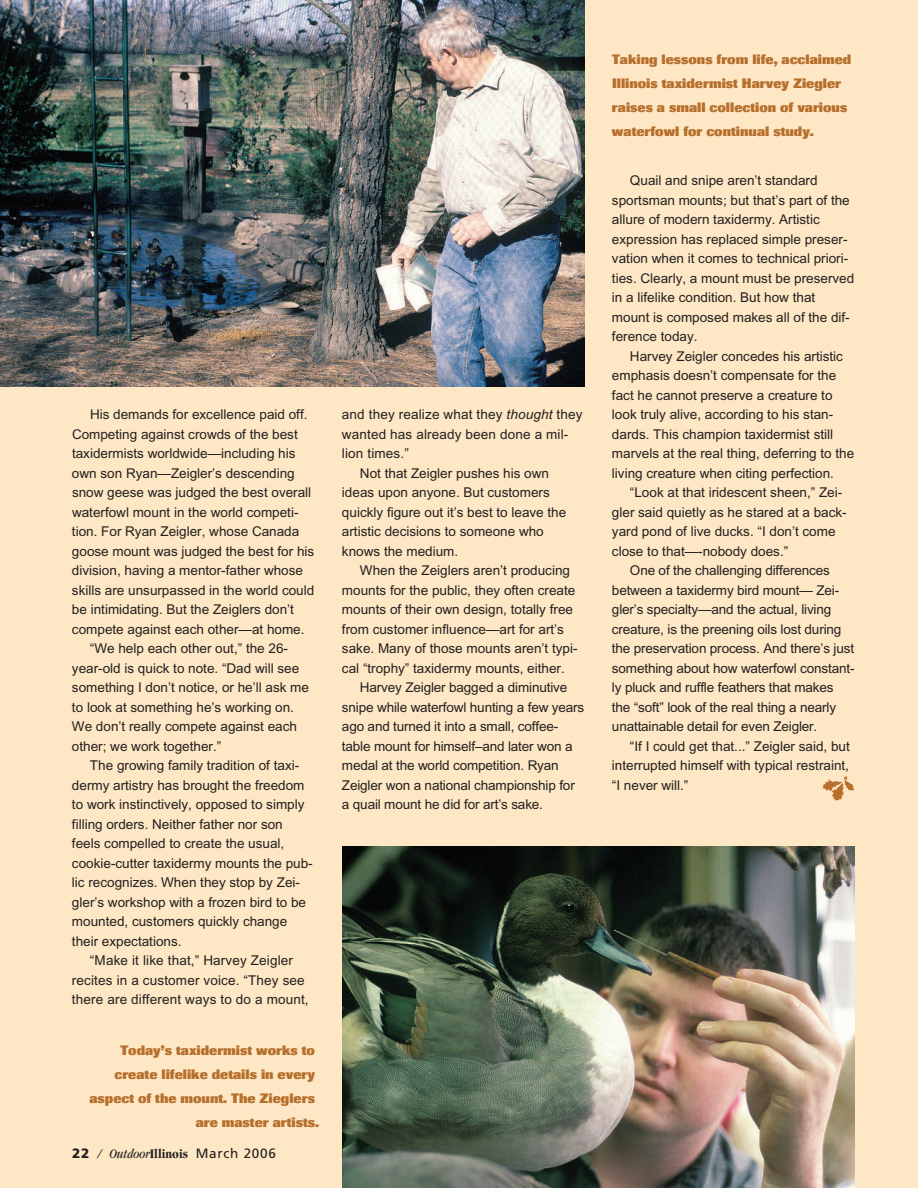
<style>
.page{position:relative;width:918px;height:1188px;background:#fee7c4}
.page>*{position:absolute;margin:0;border:0;box-sizing:border-box;transform-origin:0 0}
.t1{font:13.5px/19.5px "Arial";color:#231f20}
.t2{font:800 13.5px/24px "Imago";color:#b66f2d}
.t3{font:13.5px "Frutiger";letter-spacing:.055em;color:#231f20}
.s1{font-weight:900}
.s2{font-family:"Garamond";font-style:italic;font-stretch:condensed}
.s3{font-family:"Garamond";font-weight:700;font-stretch:condensed}
.s4{font-style:italic}
</style>
<div class="page">
<img style="left:822px;top:776px;width:32px;height:25px">
<img style="left:0;top:0;width:585px;height:387px">
<img style="left:342px;top:846px;width:513px;height:342px">
<p class="t1" style="left:90px;top:406px;width:219px">His demands for excellence paid off.</p>
<p class="t1" style="left:72px;top:425px;width:227px">Competing against crowds of the best</p>
<p class="t1" style="left:72px;top:445px;width:225px">taxidermists worldwide—including his</p>
<p class="t1" style="left:72px;top:464px;width:224px">own son Ryan—Zeigler’s descending</p>
<p class="t1" style="left:72px;top:484px;width:241px">snow geese was judged the best overall</p>
<p class="t1" style="left:72px;top:503px;width:228px">waterfowl mount in the world competi-</p>
<p class="t1" style="left:72px;top:523px;width:229px">tion. For Ryan Zeigler, whose Canada</p>
<p class="t1" style="left:72px;top:542px;width:244px">goose mount was judged the best for his</p>
<p class="t1" style="left:72px;top:562px;width:233px">division, having a mentor-father whose</p>
<p class="t1" style="left:72px;top:581px;width:244px">skills are unsurpassed in the world could</p>
<p class="t1" style="left:72px;top:601px;width:224px">be intimidating. But the Zeiglers don’t</p>
<p class="t1" style="left:72px;top:620px;width:234px">compete against each other—at home.</p>
<p class="t1" style="left:90px;top:640px;width:200px">“We help each other out,” the 26-</p>
<p class="t1" style="left:72px;top:659px;width:229px">year-old is quick to note. “Dad will see</p>
<p class="t1" style="left:72px;top:679px;width:239px">something I don’t notice, or he’ll ask me</p>
<p class="t1" style="left:72px;top:698px;width:224px">to look at something he’s working on.</p>
<p class="t1" style="left:72px;top:718px;width:227px">We don’t really compete against each</p>
<p class="t1" style="left:72px;top:737px;width:151px">other; we work together.”</p>
<p class="t1" style="left:90px;top:757px;width:211px">The growing family tradition of taxi-</p>
<p class="t1" style="left:72px;top:776px;width:234px">dermy artistry has brought the freedom</p>
<p class="t1" style="left:72px;top:796px;width:234px">to work instinctively, opposed to simply</p>
<p class="t1" style="left:72px;top:815px;width:212px">filling orders. Neither father nor son</p>
<p class="t1" style="left:72px;top:835px;width:214px">feels compelled to create the usual,</p>
<p class="t1" style="left:72px;top:854px;width:242px">cookie-cutter taxidermy mounts the pub-</p>
<p class="t1" style="left:72px;top:874px;width:230px">lic recognizes. When they stop by Zei-</p>
<p class="t1" style="left:72px;top:893px;width:236px">gler’s workshop with a frozen bird to be</p>
<p class="t1" style="left:72px;top:913px;width:217px">mounted, customers quickly change</p>
<p class="t1" style="left:72px;top:932px;width:111px">their expectations.</p>
<p class="t1" style="left:90px;top:952px;width:205px">“Make it like that,” Harvey Zeigler</p>
<p class="t1" style="left:72px;top:971px;width:234px">recites in a customer voice. “They see</p>
<p class="t1" style="left:72px;top:991px;width:238px">there are different ways to do a mount,</p>
<p class="t2" style="left:120px;top:1039px;width:196px">Today’s taxidermist works to</p>
<p class="t2" style="left:115px;top:1063px;width:202px">create lifelike details in every</p>
<p class="t2" style="left:89px;top:1087px;width:227px">aspect of the mount. The Zieglers</p>
<p class="t2" style="left:196px;top:1111px;width:125px">are master artists.</p>
<p class="t3" style="left:72px;top:1148px;width:205px"><span class="s1">22</span> <span class="s2">/ Outdoor</span><span class="s3">Illinois</span> March 2006</p>
<p class="t1" style="left:342px;top:406px;width:242px">and they realize what they <span class="s4">thought</span> they</p>
<p class="t1" style="left:342px;top:425px;width:228px">wanted has already been done a mil-</p>
<p class="t1" style="left:342px;top:445px;width:68px">lion times.”</p>
<p class="t1" style="left:360px;top:464px;width:191px">Not that Zeigler pushes his own</p>
<p class="t1" style="left:342px;top:484px;width:209px">ideas upon anyone. But customers</p>
<p class="t1" style="left:342px;top:503px;width:226px">quickly figure out it’s best to leave the</p>
<p class="t1" style="left:342px;top:523px;width:203px">artistic decisions to someone who</p>
<p class="t1" style="left:342px;top:542px;width:118px">knows the medium.</p>
<p class="t1" style="left:360px;top:562px;width:212px">When the Zeiglers aren’t producing</p>
<p class="t1" style="left:342px;top:581px;width:235px">mounts for the public, they often create</p>
<p class="t1" style="left:342px;top:601px;width:233px">mounts of their own design, totally free</p>
<p class="t1" style="left:342px;top:620px;width:224px">from customer influence—art for art’s</p>
<p class="t1" style="left:342px;top:640px;width:237px">sake. Many of those mounts aren’t typi-</p>
<p class="t1" style="left:342px;top:659px;width:224px">cal “trophy” taxidermy mounts, either.</p>
<p class="t1" style="left:360px;top:679px;width:209px">Harvey Zeigler bagged a diminutive</p>
<p class="t1" style="left:342px;top:698px;width:244px">snipe while waterfowl hunting a few years</p>
<p class="t1" style="left:342px;top:718px;width:218px">ago and turned it into a small, coffee-</p>
<p class="t1" style="left:342px;top:737px;width:232px">table mount for himself–and later won a</p>
<p class="t1" style="left:342px;top:757px;width:218px">medal at the world competition. Ryan</p>
<p class="t1" style="left:342px;top:776px;width:234px">Zeigler won a national championship for</p>
<p class="t1" style="left:342px;top:796px;width:203px">a quail mount he did for art’s sake.</p>
<p class="t2" style="left:612px;top:48px;width:241px">Taking lessons from life, acclaimed Illinois taxidermist Harvey Ziegler raises a small collection of various waterfowl for continual study.</p>
<p class="t1" style="left:612px;top:172px;width:244px;text-indent:18px">Quail and snipe aren’t standard sportsman mounts; but that’s part of the allure of modern taxidermy. Artistic expression has replaced simple preser&shy;vation when it comes to technical priori&shy;ties. Clearly, a mount must be preserved in a lifelike condition. But how that mount is composed makes all of the dif&shy;ference today.</p>
<p class="t1" style="left:612px;top:347px;width:244px;text-indent:18px">Harvey Zeigler concedes his artistic emphasis doesn’t compensate for the fact he cannot preserve a creature to look truly alive, according to his stan&shy;dards. This champion taxidermist still marvels at the real thing, deferring to the living creature when citing perfection.</p>
<p class="t1" style="left:612px;top:484px;width:236px;text-indent:18px">“Look at that iridescent sheen,” Zei&shy;gler said quietly as he stared at a back&shy;yard pond of live ducks. “I don’t come close to that—-nobody does.”</p>
<p class="t1" style="left:612px;top:562px;width:244px;text-indent:18px">One of the challenging differences between a taxidermy bird mount— Zei&shy;gler’s specialty—and the actual, living creature, is the preening oils lost during the preservation process. And there’s just something about how waterfowl constant&shy;ly pluck and ruffle feathers that makes the “soft” look of the real thing a nearly unattainable detail for even Zeigler.</p>
<p class="t1" style="left:612px;top:737px;width:239px;text-align:justify;text-indent:18px">“If I could get that...” Zeigler said, but interrupted himself with typical restraint, “I never will.”</p>
</div>
